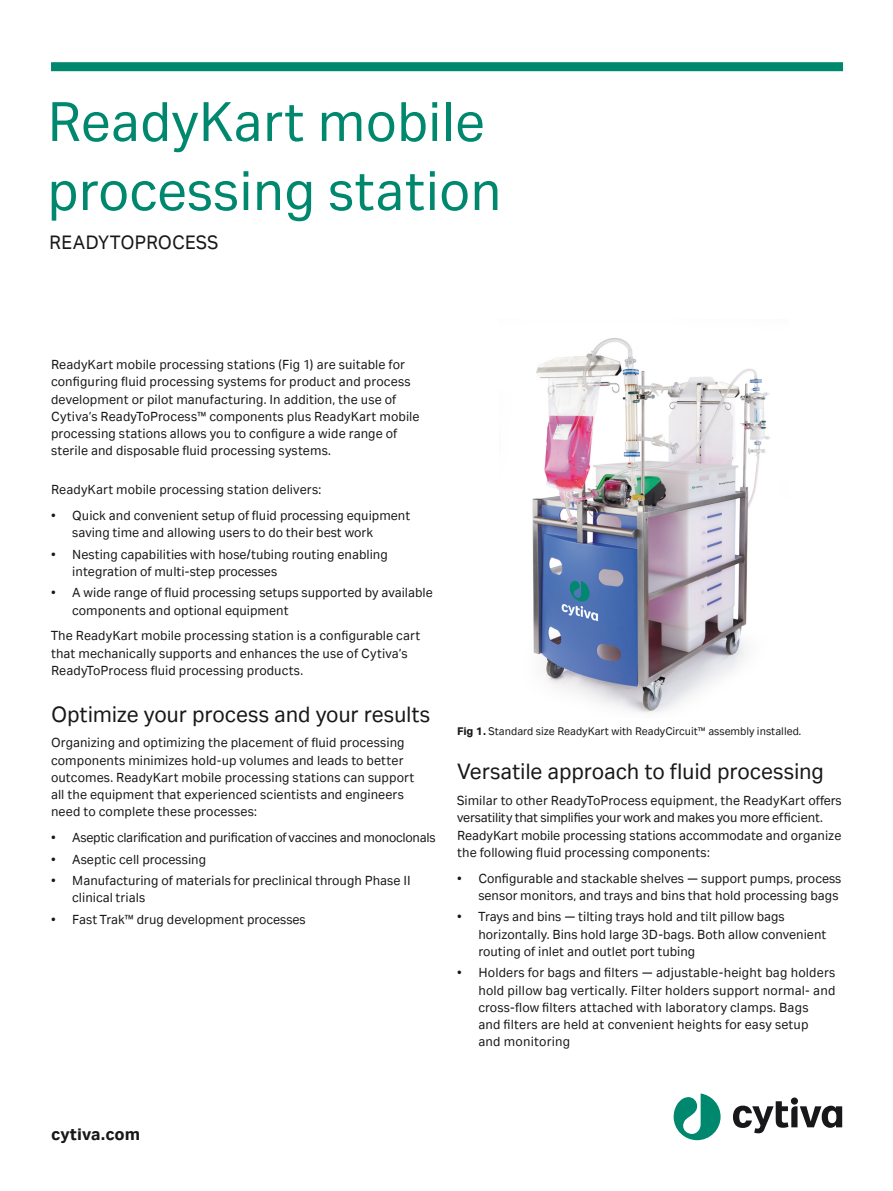
<style>
.page{position:relative;width:893px;height:1191px;background:#fff}
.page>*{position:absolute;margin:0;border:0;box-sizing:border-box;transform-origin:0 0}
.Document_header{font:60px/69px "Cytiva Aktiv";color:#00886f}
.Subhead_1{font:24px "Cytiva Aktiv";letter-spacing:-.01em;color:#18181b}
.Document_category{font:21px "Cytiva Aktiv";letter-spacing:.005em;color:#18181b}
.t1{font:700 18px "Cytiva Aktiv";color:#18181b}
.Body_text{font:14.25px/17.2px "Cytiva Aktiv";letter-spacing:.005em;color:#18181b}
.Bullets{font:14.25px/17.2px "Cytiva Aktiv";color:#18181b}
.Bullets-2{font:14.25px "Cytiva Aktiv";letter-spacing:-.02em;color:#18181b}
.t2{font:12px "Cytiva Aktiv";color:#18181b}
.s1{font-weight:700}
</style>
<div class="page">
<svg style="left:733px;top:1101px;width:109px;height:32px"></svg>
<div style="left:791px;top:1097px;width:7px;height:7px;background:#18181b;border-radius:50%"></div>
<svg style="left:674px;top:1093px;width:47px;height:47px"></svg>
<div style="left:51px;top:62px;width:792px;height:9px;background:#00886f"></div>
<img style="left:532px;top:338px;width:238px;height:375px">
<p class="Document_header" style="left:47px;top:87px;width:456px">ReadyKart mobile processing station</p>
<p class="Document_category" style="left:49px;top:231px;width:170px">READYTOPROCESS</p>
<p class="Body_text" style="left:51px;top:356px;width:370px">ReadyKart mobile processing stations (Fig 1) are suitable for configuring fluid processing systems for product and process development or pilot manufacturing. In addition, the use of Cytiva’s ReadyToProcess™ components plus ReadyKart mobile processing stations allows you to configure a wide range of sterile and disposable fluid processing systems.</p>
<p class="Body_text" style="left:51px;top:481px;width:272px">ReadyKart mobile processing station delivers:</p>
<p class="Bullets" style="left:72px;top:506px;width:340px;text-indent:-21px">• Quick and convenient setup of fluid processing equipment saving time and allowing users to do their best work</p>
<p class="Bullets" style="left:72px;top:545px;width:317px;text-indent:-21px">• Nesting capabilities with hose/tubing routing enabling integration of multi-step processes</p>
<p class="Bullets" style="left:72px;top:584px;width:362px;text-indent:-21px">• A wide range of fluid processing setups supported by available components and optional equipment</p>
<p class="Body_text" style="left:51px;top:627px;width:371px">The ReadyKart mobile processing station is a configurable cart that mechanically supports and enhances the use of Cytiva’s<br>ReadyToProcess fluid processing products.</p>
<p class="Subhead_1" style="left:51px;top:701px;width:381px">Optimize your process and your results</p>
<p class="Body_text" style="left:51px;top:734px;width:365px">Organizing and optimizing the placement of fluid processing components minimizes hold-up volumes and leads to better outcomes. ReadyKart mobile processing stations can support all the equipment that experienced scientists and engineers need to complete these processes:</p>
<p class="Bullets-2" style="left:51px;top:830px;width:386px">• Aseptic clarification and purification of vaccines and monoclonals</p>
<p class="Bullets" style="left:51px;top:850px;width:157px">• Aseptic cell processing</p>
<p class="Bullets" style="left:72px;top:872px;width:340px;text-indent:-21px">• Manufacturing of materials for preclinical through Phase II clinical trials</p>
<p class="Bullets" style="left:51px;top:910px;width:256px">• Fast Trak™ drug development processes</p>
<p class="t2" style="left:457px;top:725px;width:346px"><span class="s1">Fig 1.</span> Standard size ReadyKart with ReadyCircuit™ assembly installed.</p>
<p class="Subhead_1" style="left:457px;top:758px;width:368px">Versatile approach to fluid processing</p>
<p class="Body_text" style="left:457px;top:791px;width:386px">Similar to other ReadyToProcess equipment, the ReadyKart offers versatility that simplifies your work and makes you more efficient.<br>ReadyKart mobile processing stations accommodate and organize the following fluid processing components:</p>
<p class="Bullets" style="left:457px;top:869px;width:386px;text-align:right">• Configurable and stackable shelves — support pumps, process sensor monitors, and trays and bins that hold processing bags</p>
<p class="Bullets" style="left:478px;top:908px;width:350px;text-indent:-21px">• Trays and bins — tilting trays hold and tilt pillow bags horizontally. Bins hold large 3D-bags. Both allow convenient routing of inlet and outlet port tubing</p>
<p class="Bullets" style="left:478px;top:964px;width:359px;text-indent:-21px">• Holders for bags and filters — adjustable-height bag holders hold pillow bag vertically. Filter holders support normal- and cross-flow filters attached with laboratory clamps. Bags<br>and filters are held at convenient heights for easy setup<br>and monitoring</p>
<p class="t1" style="left:51px;top:1123px;width:91px">cytiva.com</p>
</div>
